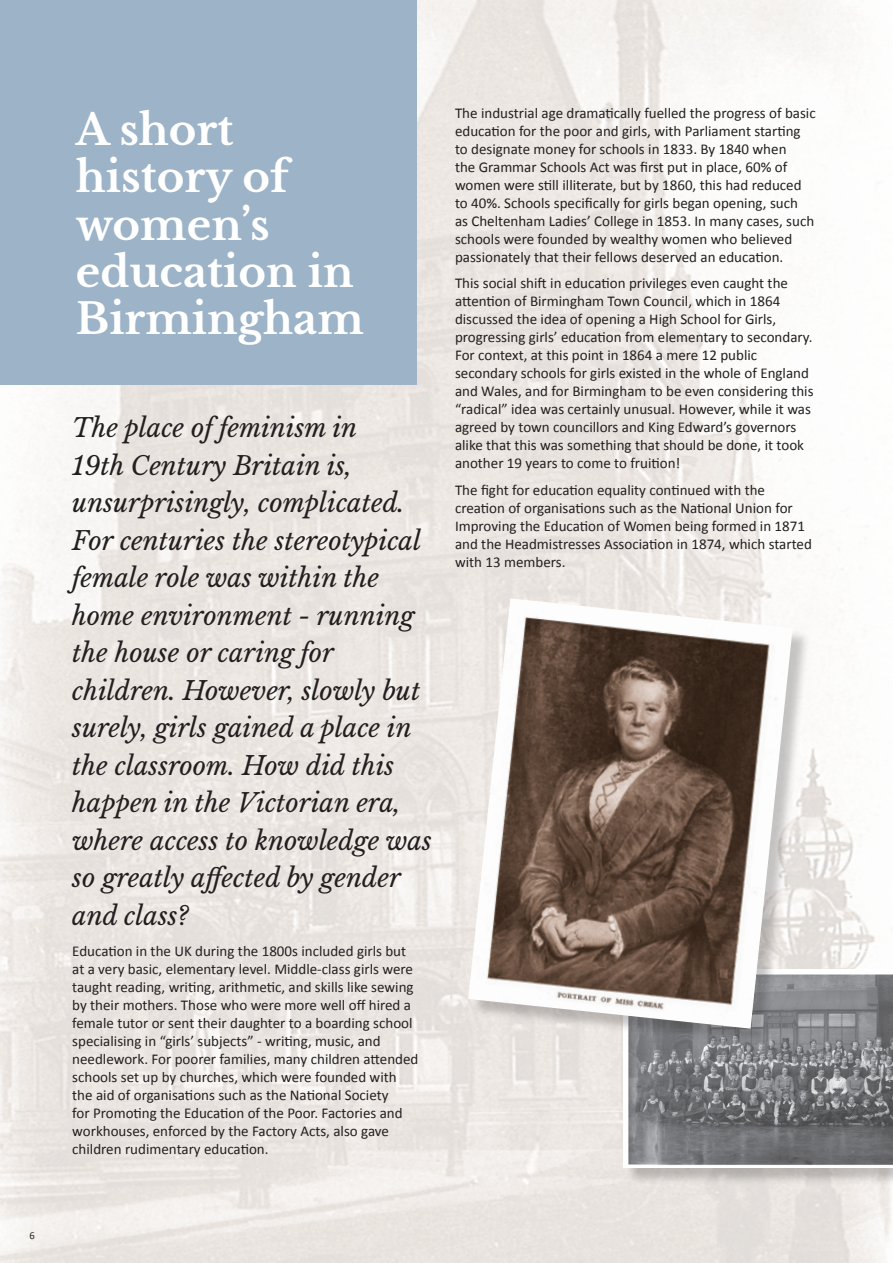
<style>
.page{position:relative;width:893px;height:1263px;background:#fff}
.page>*{position:absolute;margin:0;border:0;box-sizing:border-box;transform-origin:0 0}
.t1{font:700 42px/47.2px "Libre Baskerville";color:#fff}
.t2{font:italic 25.5px/37.5px "Libre Baskerville";color:#231f20}
.t3{font:15px/18px "Calibri";color:#231f20}
.t4{font:10.5px "Calibri";color:#231f20}
</style>
<div class="page">
<img style="left:0;top:0;width:891px;height:1263px">
<div style="left:625px;top:972px;width:268px;height:214px;background:#231f20;opacity:.25"></div>
<img style="left:623px;top:970px;width:270px;height:197px">
<div style="left:471px;top:601px;width:340px;height:446px;background:#231f20;opacity:.25"></div>
<img style="left:468px;top:598px;width:325px;height:431px">
<div style="left:0;top:0;width:417px;height:385px;background:#9cb3c8"></div>
<p class="t4" style="left:29px;top:1228px;width:7px">6</p>
<p class="t1" style="left:76px;top:106px;width:289px">A short history of women’s education in<br>Birmingham</p>
<p class="t2" style="left:72px;top:409px;width:361px">The place of feminism in<br>19th Century Britain is, unsurprisingly, complicated.<br>For centuries the stereotypical female role was within the home environment - running the house or caring for children. However, slowly but surely, girls gained a place in the classroom. How did this happen in the Victorian era, where access to knowledge was so greatly affected by gender and class?</p>
<p class="t3" style="left:72px;top:942px;width:348px">Education in the UK during the 1800s included girls but at a very basic, elementary level. Middle-class girls were taught reading, writing, arithmetic, and skills like sewing by their mothers. Those who were more well off hired a female tutor or sent their daughter to a boarding school specialising in “girls’ subjects” - writing, music, and needlework. For poorer families, many children attended schools set up by churches, which were founded with the aid of organisations such as the National Society<br>for Promoting the Education of the Poor. Factories and workhouses, enforced by the Factory Acts, also gave children rudimentary education.</p>
<p class="t3" style="left:455px;top:104px;width:362px">The industrial age dramatically fuelled the progress of basic education for the poor and girls, with Parliament starting to designate money for schools in 1833. By 1840 when<br>the Grammar Schools Act was first put in place, 60% of women were still illiterate, but by 1860, this had reduced to 40%. Schools specifically for girls began opening, such<br>as Cheltenham Ladies’ College in 1853. In many cases, such schools were founded by wealthy women who believed passionately that their fellows deserved an education.</p>
<p class="t3" style="left:455px;top:274px;width:360px">This social shift in education privileges even caught the attention of Birmingham Town Council, which in 1864 discussed the idea of opening a High School for Girls, progressing girls’ education from elementary to secondary.<br>For context, at this point in 1864 a mere 12 public secondary schools for girls existed in the whole of England and Wales, and for Birmingham to be even considering this “radical” idea was certainly unusual. However, while it was agreed by town councillors and King Edward’s governors alike that this was something that should be done, it took another 19 years to come to fruition!</p>
<p class="t3" style="left:455px;top:481px;width:358px">The fight for education equality continued with the creation of organisations such as the National Union for Improving the Education of Women being formed in 1871 and the Headmistresses Association in 1874, which started with 13 members.</p>
</div>
